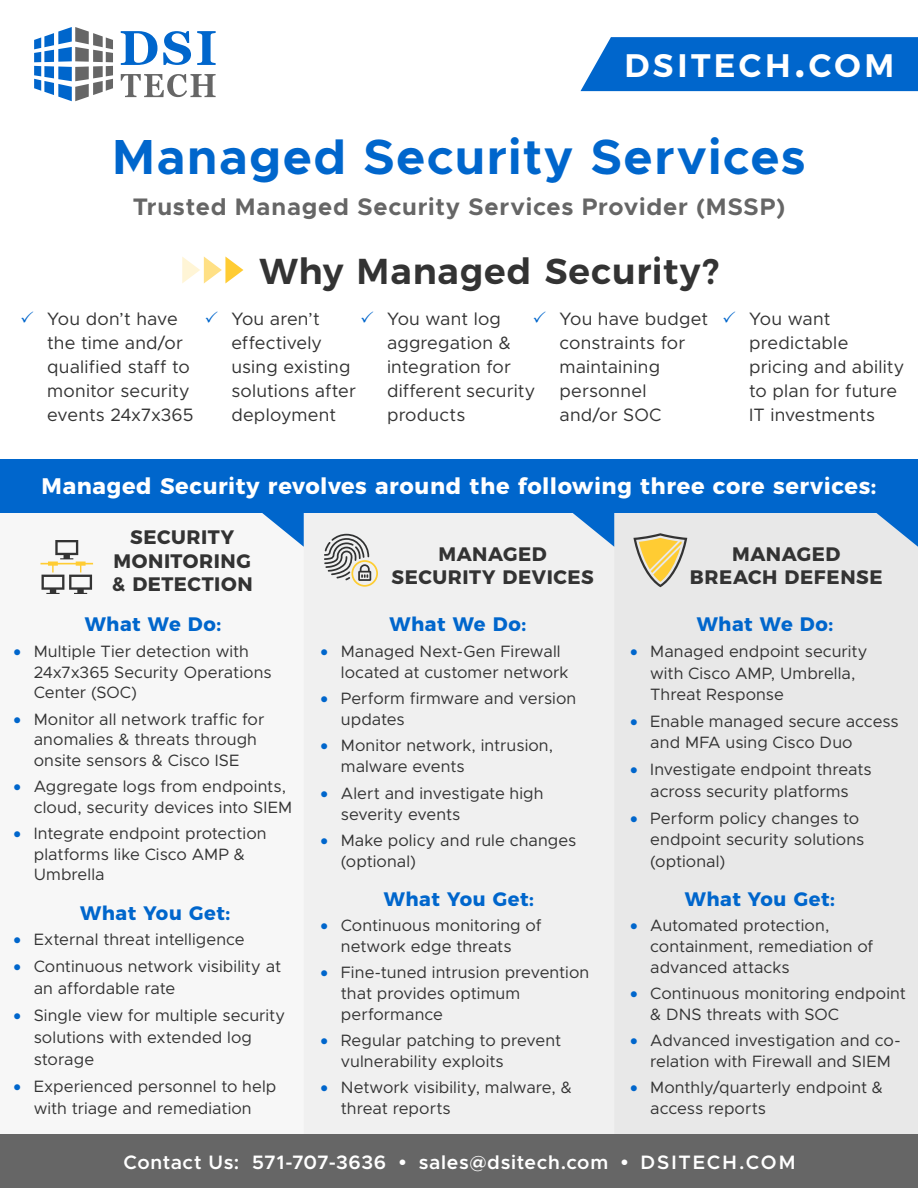
<style>
.page{position:relative;width:918px;height:1188px;background:#fff}
.page>*{position:absolute;margin:0;border:0;box-sizing:border-box;transform-origin:0 0}
.t1{font:700 49.5px "Metropolis";letter-spacing:.03em;color:#06c}
.Heading_1{font:600 36px "Montserrat";letter-spacing:.025em;color:#333}
.t2{font:600 32.55px "Montserrat";letter-spacing:.105em;color:#fff}
.Subtitle{font:700 24px "Metropolis";letter-spacing:.035em;color:#666}
.Heading_3{font:700 22.5px "Montserrat";letter-spacing:.025em;color:#fff}
.Heading_4{font:700 19.5px/23.4px "Montserrat";letter-spacing:.03em;color:#333;text-align:center}
.Heading_4-2{font:700 19.5px "Montserrat";letter-spacing:.025em;color:#06c}
.t3{font:600 19.5px "Metropolis";letter-spacing:.035em;color:#fff}
.t4{font:18px/24px "Metropolis";letter-spacing:.01em;color:#333}
.t5{font:16.5px/20.9px "Metropolis";letter-spacing:.005em;color:#333}
.s1{font-size:46.5px}
.s2{color:#06c}
.s3{font-family:"Arial";font-weight:700}
</style>
<div class="page">
<div style="left:614px;top:513px;width:304px;height:621px;background:#e8e8e8"></div>
<div style="left:304px;top:513px;width:310px;height:621px;background:#f0f0f0"></div>
<svg style="left:633px;top:533px;width:54px;height:54px;background:#d9c793"></svg>
<svg style="left:324px;top:534px;width:54px;height:53px"></svg>
<svg style="left:40px;top:540px;width:53px;height:54px"></svg>
<div style="left:0;top:459px;width:918px;height:54px;background:#06c"></div>
<svg style="left:262px;top:513px;width:42px;height:34px"></svg>
<svg style="left:560px;top:513px;width:54px;height:34px"></svg>
<svg style="left:864px;top:513px;width:54px;height:34px;background:#8fb6dd"></svg>
<svg style="left:182px;top:256px;width:61px;height:28px"></svg>
<div style="left:0;top:1134px;width:918px;height:54px;background:#666"></div>
<div style="left:581px;top:37px;width:337px;height:54px;background:#06c"></div>
<svg style="left:121px;top:74px;width:95px;height:23px"></svg>
<svg style="left:197px;top:31px;width:19px;height:34px"></svg>
<svg style="left:163px;top:31px;width:28px;height:34px"></svg>
<svg style="left:121px;top:31px;width:36px;height:34px"></svg>
<svg style="left:34px;top:27px;width:79px;height:74px"></svg>
<h3 class="t2" style="left:624px;top:39px;width:272px">DSITECH<span class="s1">.</span>COM</h3>
<p class="t1" style="left:112px;top:126px;width:695px">Managed Security Services</p>
<p class="Subtitle" style="left:133px;top:191px;width:654px">Trusted Managed Security Services Provider (MSSP)</p>
<p class="Heading_1" style="left:259px;top:242px;width:461px">Why Managed Security?</p>
<p class="t4" style="left:47px;top:307px;width:148px;text-indent:-27px"><span class="s2">✓</span> You don’t have the time and/or qualified staff to monitor security events 24x7x365</p>
<p class="t4" style="left:387px;top:307px;width:150px;text-indent:-27px"><span class="s2">✓</span> You want log aggregation &amp; integration for different security products</p>
<p class="t4" style="left:560px;top:307px;width:150px;text-indent:-27px"><span class="s2">✓</span> You have budget constraints for maintaining personnel and/or SOC</p>
<p class="t4" style="left:231px;top:307px;width:126px;text-indent:-27px"><span class="s2">✓</span> You aren’t effectively using existing solutions after deployment</p>
<p class="t4" style="left:749px;top:307px;width:157px;text-indent:-27px"><span class="s2">✓</span> You want predictable pricing and ability to plan for future<br>IT investments</p>
<p class="Heading_3" style="left:42px;top:467px;width:836px">Managed Security revolves around the following three core services:</p>
<p class="Heading_4" style="left:112px;top:524px;width:142px">SECURITY<br>MONITORING &amp; DETECTION</p>
<p class="Heading_4-2" style="left:85px;top:608px;width:138px">What We Do:</p>
<p class="t5" style="left:34px;top:641px;width:239px;text-indent:-20px"><span class="s2">•</span> Multiple Tier detection with<br>24x7x365 Security Operations<br>Center (SOC)</p>
<p class="t5" style="left:34px;top:709px;width:232px;text-indent:-20px"><span class="s2">•</span> Monitor all network traffic for anomalies &amp; threats through onsite sensors &amp; Cisco ISE</p>
<p class="t5" style="left:34px;top:776px;width:260px;text-indent:-20px"><span class="s2">•</span> Aggregate logs from endpoints, cloud, security devices into SIEM</p>
<p class="t5" style="left:34px;top:823px;width:234px;text-indent:-20px"><span class="s2">•</span> Integrate endpoint protection platforms like Cisco AMP &amp;<br>Umbrella</p>
<p class="Heading_4-2" style="left:80px;top:897px;width:152px">What You Get:</p>
<p class="t5" style="left:14px;top:928px;width:233px"><span class="s2">•</span> External threat intelligence</p>
<p class="t5" style="left:34px;top:955px;width:249px;line-height:21.9px;text-indent:-20px"><span class="s2">•</span> Continuous network visibility at an affordable rate</p>
<p class="t5" style="left:34px;top:1004px;width:253px;line-height:21.9px;text-indent:-20px"><span class="s2">•</span> Single view for multiple security solutions with extended log storage</p>
<p class="t5" style="left:14px;top:1075px;width:264px;line-height:21.9px;text-align:center"><span class="s2">•</span> Experienced personnel to help with triage and remediation</p>
<p class="Heading_4" style="left:392px;top:541px;width:204px">MANAGED<br>SECURITY DEVICES</p>
<p class="Heading_4-2" style="left:390px;top:608px;width:138px">What We Do:</p>
<p class="t5" style="left:341px;top:641px;width:229px;text-indent:-20px"><span class="s2">•</span> Managed Next-Gen Firewall located at customer network</p>
<p class="t5" style="left:341px;top:688px;width:237px;text-indent:-20px"><span class="s2">•</span> Perform firmware and version updates</p>
<p class="t5" style="left:341px;top:735px;width:214px;text-indent:-20px"><span class="s2">•</span> Monitor network, intrusion, malware events</p>
<p class="t5" style="left:341px;top:783px;width:204px;text-indent:-20px"><span class="s2">•</span> Alert and investigate high severity events</p>
<p class="t5" style="left:341px;top:830px;width:237px;text-indent:-20px"><span class="s2">•</span> Make policy and rule changes (optional)</p>
<p class="Heading_4-2" style="left:384px;top:883px;width:152px">What You Get:</p>
<p class="t5" style="left:321px;top:915px;width:222px;text-align:center"><span class="s2">•</span> Continuous monitoring of network edge threats</p>
<p class="t5" style="left:341px;top:962px;width:250px;text-indent:-20px"><span class="s2">•</span> Fine-tuned intrusion prevention that provides optimum performance</p>
<p class="t5" style="left:341px;top:1030px;width:222px;text-indent:-20px"><span class="s2">•</span> Regular patching to prevent vulnerability exploits</p>
<p class="t5" style="left:341px;top:1077px;width:232px;text-indent:-20px"><span class="s2">•</span> Network visibility, malware, &amp; threat reports</p>
<p class="Heading_4" style="left:690px;top:541px;width:194px">MANAGED<br>BREACH DEFENSE</p>
<p class="Heading_4-2" style="left:697px;top:608px;width:138px">What We Do:</p>
<p class="t5" style="left:650px;top:641px;width:219px;line-height:21.5px;text-indent:-20px"><span class="s2">•</span> Managed endpoint security with Cisco AMP, Umbrella,<br>Threat Response</p>
<p class="t5" style="left:650px;top:711px;width:250px;line-height:21.5px;text-indent:-20px"><span class="s2">•</span> Enable managed secure access and MFA using Cisco Duo</p>
<p class="t5" style="left:630px;top:759px;width:243px;line-height:21.5px;text-align:center"><span class="s2">•</span> Investigate endpoint threats across security platforms</p>
<p class="t5" style="left:650px;top:807px;width:216px;line-height:21.5px;text-indent:-20px"><span class="s2">•</span> Perform policy changes to endpoint security solutions (optional)</p>
<p class="Heading_4-2" style="left:685px;top:883px;width:152px">What You Get:</p>
<p class="t5" style="left:650px;top:915px;width:225px;text-indent:-20px"><span class="s2">•</span> Automated protection, containment, remediation of advanced attacks</p>
<p class="t5" style="left:650px;top:983px;width:257px;text-indent:-20px"><span class="s2">•</span> Continuous monitoring endpoint &amp; DNS threats with SOC</p>
<p class="t5" style="left:650px;top:1030px;width:252px;text-indent:-20px"><span class="s2">•</span> Advanced investigation and co&shy;relation with Firewall and SIEM</p>
<p class="t5" style="left:650px;top:1077px;width:234px;text-indent:-20px"><span class="s2">•</span> Monthly/quarterly endpoint &amp; access reports</p>
<p class="t3" style="left:123px;top:1150px;width:674px">Contact Us: 571-707-3636 <span class="s3">•</span> sales@dsitech.com <span class="s3">•</span> DSITECH.COM</p>
</div>
